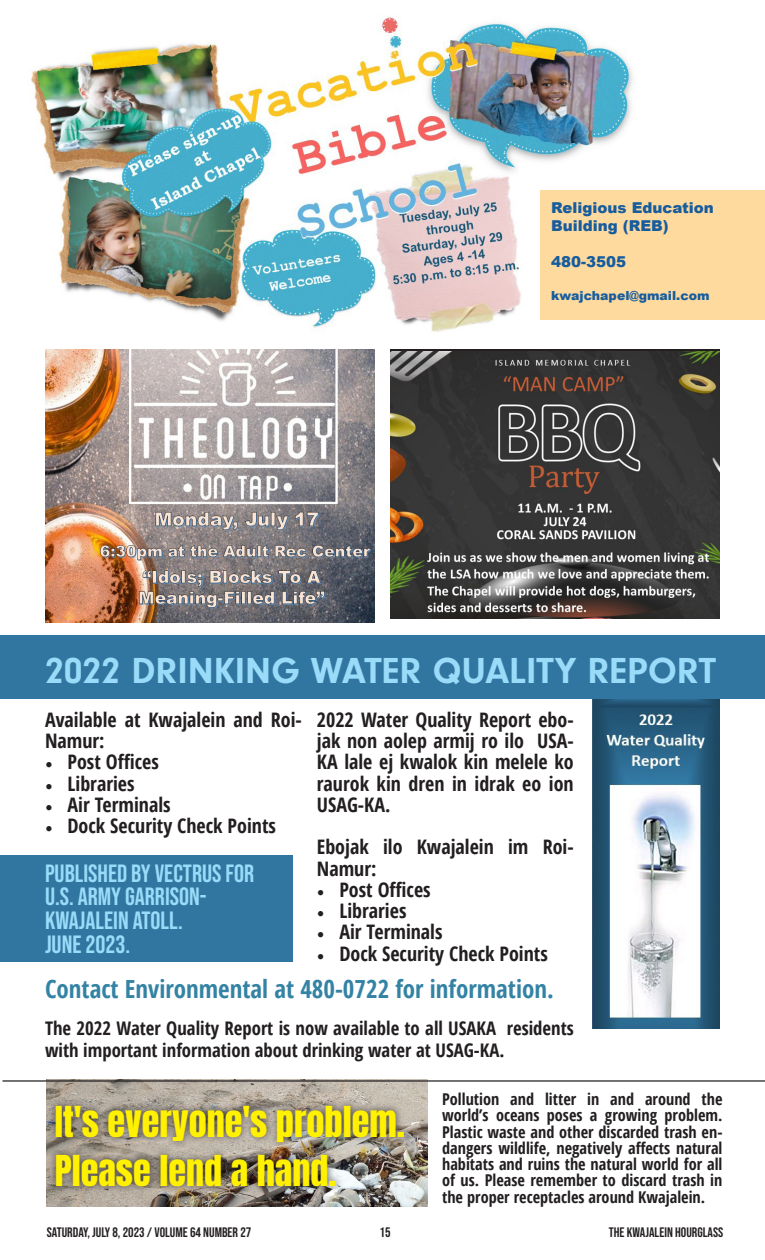
<style>
.page{position:relative;width:765px;height:1260px;background:#fff}
.page>*{position:absolute;margin:0;border:0;box-sizing:border-box;transform-origin:0 0}
.t1{font:700 37.62px "Neuzeit Gro";color:#99dbf8}
.t2{font:36.25px "Anton";color:#fff101}
.t3{font:25px/23.8px "Bebas Neue";color:#99dbf8}
.t4{font:700 condensed 25px "Open Sans";color:#3483a4}
.t5{font:700 condensed 20px/21.2px "Open Sans";color:#231f20}
.t6{font:700 condensed 18.75px/21.2px "Open Sans";color:#231f20}
.t7{font:700 condensed 16.25px/16.2px "Open Sans";color:#231f20;text-align:justify}
.t8{font:900 15px/18px "Arial";color:#175d9e}
.t9{font:13.75px "Bebas Neue";color:#231f20}
.t10{font:900 12.5px "Arial";color:#175d9e}
.s1{font-family:"Minion Pro";font-weight:400;font-stretch:normal}
</style>
<div class="page">
<img style="left:47px;top:1082px;width:381px;height:124px">
<div style="left:47px;top:1098px;width:365px;height:96px;background:#231f20;opacity:.75"></div>
<hr style="left:2px;top:1080px;width:763px;height:2px;background:#231f20">
<div style="left:0;top:855px;width:292px;height:107px;background:#3176a0"></div>
<img style="left:593px;top:699px;width:126px;height:330px">
<div style="left:0;top:635px;width:765px;height:64px;background:#3176a0"></div>
<img style="left:390px;top:351px;width:330px;height:268px">
<img style="left:45px;top:349px;width:330px;height:273px">
<img style="left:31px;top:16px;width:603px;height:316px">
<div style="left:540px;top:190px;width:225px;height:130px;background:#ffda9f"></div>
<p class="t8" style="left:551px;top:198px;width:164px">Religious Education<br>Building (REB)</p>
<p class="t8" style="left:551px;top:252px;width:77px">480-3505</p>
<p class="t10" style="left:551px;top:287px;width:160px">kwajchapel@gmail.com</p>
<p class="t1" style="left:45px;top:649px;width:673px">2022 DRINKING WATER QUALITY REPORT</p>
<p class="t5" style="left:45px;top:708px;width:258px">Available at Kwajalein and Roi-<br>Namur:</p>
<p class="t5" style="left:45px;top:751px;width:115px"><span class="s1">•</span> Post Offices</p>
<p class="t5" style="left:45px;top:772px;width:91px"><span class="s1">•</span> Libraries</p>
<p class="t5" style="left:45px;top:793px;width:127px"><span class="s1">•</span> Air Terminals</p>
<p class="t5" style="left:45px;top:815px;width:233px"><span class="s1">•</span> Dock Security Check Points</p>
<p class="t3" style="left:45px;top:861px;width:211px">PUBLISHED BY VECTRUS FOR<br>U.S. ARMY GARRISON-</p>
<p class="t3" style="left:45px;top:908px;width:139px">KWAJALEIN ATOLL.</p>
<p class="t3" style="left:45px;top:932px;width:87px">JUNE 2023.</p>
<p class="t5" style="left:317px;top:708px;width:258px;text-align:justify">2022 Water Quality Report ebo&shy;jak non aolep armij ro ilo USA-KA lale ej kwalok kin melele ko raurok kin dren in idrak eo ion USAG-KA.</p>
<p class="t5" style="left:317px;top:836px;width:258px">Ebojak ilo Kwajalein im Roi-<br>Namur:</p>
<p class="t5" style="left:317px;top:878px;width:115px"><span class="s1">•</span> Post Offices</p>
<p class="t5" style="left:317px;top:900px;width:91px"><span class="s1">•</span> Libraries</p>
<p class="t5" style="left:317px;top:921px;width:127px"><span class="s1">•</span> Air Terminals</p>
<p class="t5" style="left:317px;top:942px;width:233px"><span class="s1">•</span> Dock Security Check Points</p>
<p class="t4" style="left:45px;top:971px;width:510px">Contact Environmental at 480-0722 for information.</p>
<p class="t6" style="left:45px;top:1018px;width:530px">The 2022 Water Quality Report is now available to all USAKA residents with important information about drinking water at USAG-KA.</p>
<p class="t2" style="left:55px;top:1103px;width:352px">It's everyone's problem.</p>
<p class="t2" style="left:55px;top:1152px;width:284px">Please lend a hand.</p>
<p class="t7" style="left:442px;top:1091px;width:282px">Pollution and litter in and around the world’s oceans poses a growing problem.<br>Plastic waste and other discarded trash en&shy;dangers wildlife, negatively affects natural habitats and ruins the natural world for all of us. Please remember to discard trash in the proper receptacles around Kwajalein.</p>
<p class="t9" style="left:47px;top:1225px;width:206px">SATURDAY, JULY 8, 2023 / VOLUME 64 NUMBER 27</p>
<p class="t9" style="left:380px;top:1224px;width:12px">15</p>
<p class="t9" style="left:609px;top:1225px;width:116px">THE KWAJALEIN HOURGLASS</p>
</div>
